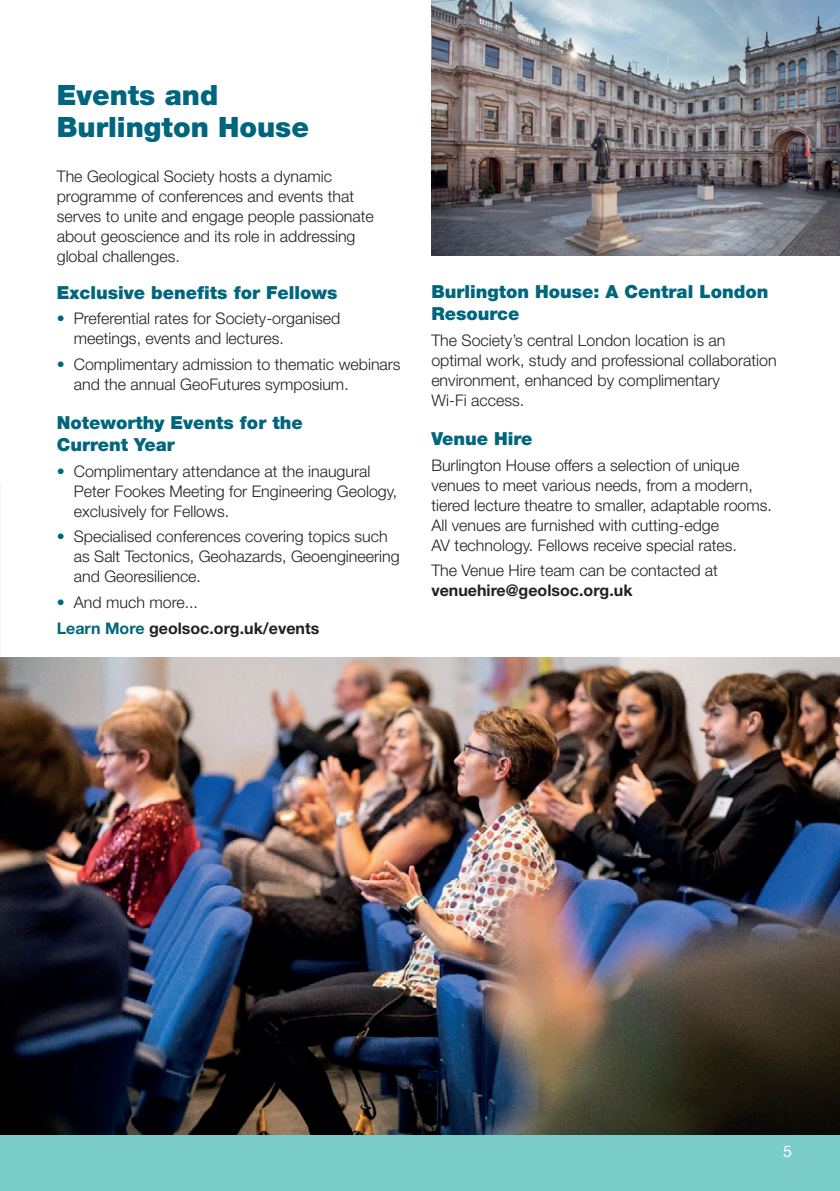
<style>
.page{position:relative;width:840px;height:1191px;background:#fff}
.page>*{position:absolute;margin:0;border:0;box-sizing:border-box;transform-origin:0 0}
.t1{font:900 28px/32px "Helvetica Neue LT Std";color:#00667d}
.t2{font:900 18px/22px "Helvetica Neue LT Std";color:#00667d}
.t3{font:300 16px/20px "Helvetica Neue LT Std";color:#231f20}
.t4{font:700 16px/25.6px "Helvetica Neue LT Std";color:#231f20}
.t5{font:16px "Helvetica Neue LT Std";color:#fff}
.s1{font-weight:700;color:#00667d}
.s2{color:#00667d}
.s3{font-weight:300}
</style>
<div class="page">
<img style="left:0;top:0;width:1px;height:568px">
<div style="left:0;top:1134px;width:839px;height:57px;background:#79ccc8"></div>
<img style="left:0;top:658px;width:839px;height:476px">
<img style="left:431px;top:0;width:408px;height:255px">
<h1 class="t1" style="left:57px;top:79px;width:254px">Events and<br>Burlington House</h1>
<p class="t3" style="left:57px;top:165px;width:318px">The Geological Society hosts a dynamic programme of conferences and events that serves to unite and engage people passionate about geoscience and its role in addressing global challenges.</p>
<p class="t2" style="left:57px;top:281px;width:282px">Exclusive benefits for Fellows</p>
<p class="t3" style="left:74px;top:308px;width:268px;text-indent:-17px"><span class="s1">•</span> Preferential rates for Society-organised meetings, events and lectures.</p>
<p class="t3" style="left:74px;top:354px;width:328px;text-indent:-17px"><span class="s1">•</span> Complimentary admission to thematic webinars and the annual GeoFutures symposium.</p>
<p class="t2" style="left:57px;top:411px;width:247px">Noteworthy Events for the<br>Current Year</p>
<p class="t3" style="left:74px;top:461px;width:325px;text-indent:-17px"><span class="s1">•</span> Complimentary attendance at the inaugural<br>Peter Fookes Meeting for Engineering Geology, exclusively for Fellows.</p>
<p class="t3" style="left:74px;top:526px;width:327px;text-indent:-17px"><span class="s1">•</span> Specialised conferences covering topics such as Salt Tectonics, Geohazards, Geoengineering and Georesilience.</p>
<p class="t4" style="left:57px;top:589px;width:264px"><span class="s2">•</span> <span class="s3">And much more...<br></span><span class="s2">Learn More</span> geolsoc.org.uk/events</p>
<p class="t2" style="left:431px;top:281px;width:338px">Burlington House: A Central London<br>Resource</p>
<p class="t3" style="left:431px;top:330px;width:346px">The Society’s central London location is an optimal work, study and professional collaboration environment, enhanced by complimentary<br>Wi-Fi access.</p>
<p class="t2" style="left:431px;top:427px;width:103px">Venue Hire</p>
<p class="t3" style="left:431px;top:455px;width:342px">Burlington House offers a selection of unique venues to meet various needs, from a modern, tiered lecture theatre to smaller, adaptable rooms.<br>All venues are furnished with cutting-edge<br>AV technology. Fellows receive special rates.</p>
<p class="t3" style="left:431px;top:560px;width:288px">The Venue Hire team can be contacted at</p>
<p class="t4" style="left:431px;top:577px;width:202px">venuehire@geolsoc.org.uk</p>
<p class="t5" style="left:782px;top:1141px;width:10px">5</p>
</div>
